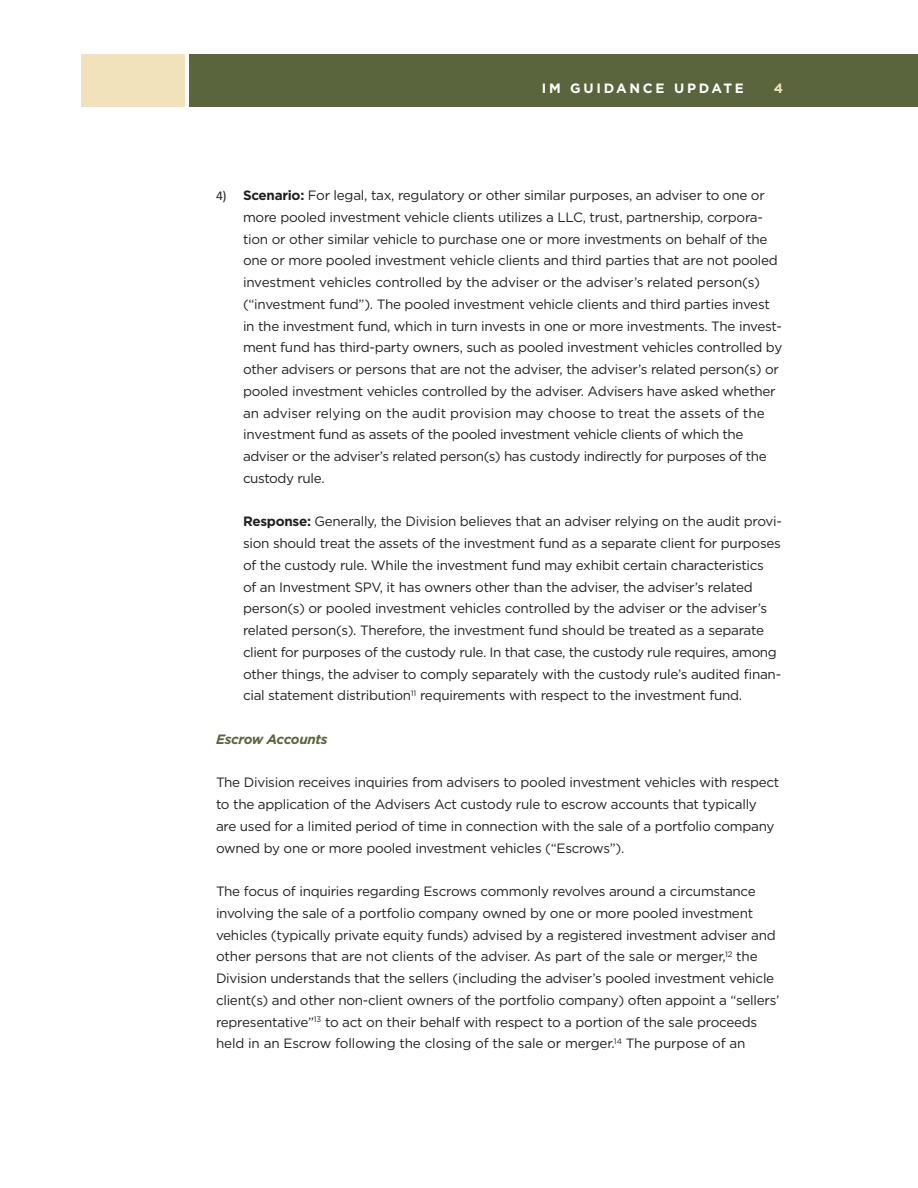
<style>
.page{position:relative;width:918px;height:1188px;background:#fff}
.page>*{position:absolute;margin:0;border:0;box-sizing:border-box;transform-origin:0 0}
.Normal__Web{font:13.5px/21.8px "Gotham HTF";letter-spacing:-.02em;color:#231f20}
.t1{font:700 13.5px "Gotham HTF";letter-spacing:.2em;color:#fff}
.t2{font:italic 700 13.5px "Gotham HTF";letter-spacing:-.02em;color:#5a653e}
.t3{font:700 13.5px "Gotham HTF";color:#f1e2bc}
.s1{font-family:"Calibri"}
.s2{font-weight:700}
</style>
<div class="page">
<div style="left:81px;top:54px;width:104px;height:53px;background:#f1e2bc"></div>
<div style="left:189px;top:54px;width:729px;height:53px;background:#5a653e"></div>
<p class="t1" style="left:542px;top:80px;width:204px">IM GUIDANCE UPDATE</p>
<p class="t3" style="left:774px;top:80px;width:11px">4</p>
<p class="Normal__Web" style="left:243px;top:184px;width:541px;text-indent:-27px"><span class="s1">4)</span> <span class="s2">Scenario:</span> For legal, tax, regulatory or other similar purposes, an adviser to one or more pooled investment vehicle clients utilizes a LLC, trust, partnership, corpora&shy;tion or other similar vehicle to purchase one or more investments on behalf of the one or more pooled investment vehicle clients and third parties that are not pooled investment vehicles controlled by the adviser or the adviser’s related person(s) (“investment fund”). The pooled investment vehicle clients and third parties invest in the investment fund, which in turn invests in one or more investments. The invest&shy;ment fund has third-party owners, such as pooled investment vehicles controlled by other advisers or persons that are not the adviser, the adviser’s related person(s) or pooled investment vehicles controlled by the adviser. Advisers have asked whether an adviser relying on the audit provision may choose to treat the assets of the investment fund as assets of the pooled investment vehicle clients of which the adviser or the adviser’s related person(s) has custody indirectly for purposes of the custody rule.</p>
<p class="Normal__Web" style="left:243px;top:511px;width:540px"><span class="s2">Response:</span> Generally, the Division believes that an adviser relying on the audit provi&shy;sion should treat the assets of the investment fund as a separate client for purposes of the custody rule. While the investment fund may exhibit certain characteristics<br>of an Investment SPV, it has owners other than the adviser, the adviser’s related person(s) or pooled investment vehicles controlled by the adviser or the adviser’s related person(s). Therefore, the investment fund should be treated as a separate client for purposes of the custody rule. In that case, the custody rule requires, among other things, the adviser to comply separately with the custody rule’s audited finan&shy;cial statement distribution<sup>11</sup> requirements with respect to the investment fund.</p>
<p class="t2" style="left:216px;top:731px;width:113px">Escrow Accounts</p>
<p class="Normal__Web" style="left:216px;top:772px;width:565px">The Division receives inquiries from advisers to pooled investment vehicles with respect to the application of the Advisers Act custody rule to escrow accounts that typically are used for a limited period of time in connection with the sale of a portfolio company owned by one or more pooled investment vehicles (“Escrows”).</p>
<p class="Normal__Web" style="left:216px;top:880px;width:565px">The focus of inquiries regarding Escrows commonly revolves around a circumstance involving the sale of a portfolio company owned by one or more pooled investment vehicles (typically private equity funds) advised by a registered investment adviser and other persons that are not clients of the adviser. As part of the sale or merger,<sup>12</sup> the Division understands that the sellers (including the adviser’s pooled investment vehicle client(s) and other non-client owners of the portfolio company) often appoint a “sellers’ representative”<sup>13</sup> to act on their behalf with respect to a portion of the sale proceeds held in an Escrow following the closing of the sale or merger.<sup>14</sup> The purpose of an</p>
</div>
